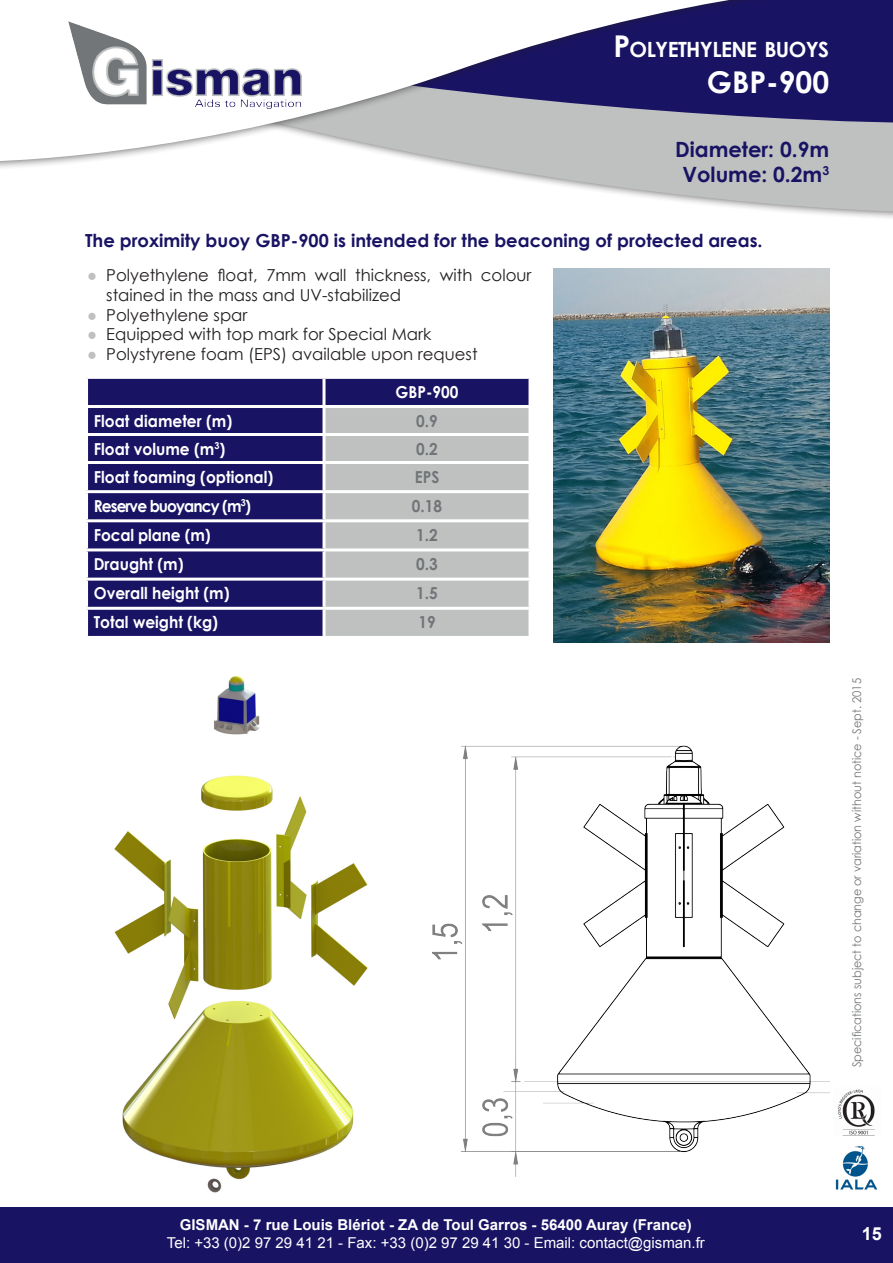
<style>
.page{position:relative;width:893px;height:1263px;background:#fff}
.page>*{position:absolute;margin:0;border:0;box-sizing:border-box;transform-origin:0 0}
.Style_de_paragraphe{font:700 30px "Century Gothic";color:#fff}
.t1{font:700 21px "Century Gothic";color:#191364}
.T1_gauche_haut{font:700 21px "Century Gothic";letter-spacing:-.03em;color:#fff}
.Chapeau{font:700 18px "Century Gothic";color:#191364}
.t2{font:700 18px "Arial";color:#fff}
.t3{font:16.5px/19.8px "Century Gothic";color:#231f20}
.t4{font:700 16.5px "Century Gothic";color:#fff;scale:.93 1}
.t5{font:700 16.5px "Century Gothic";color:#727578;scale:.93 1}
.t6{font:700 16.5px "Century Gothic";letter-spacing:-.06em;color:#fff;scale:.93 1}
.t7{font:15px "Arial";color:#fff}
.t8{font:700 15px "Arial";color:#fff}
.t9{font:12px "Century Gothic";color:#727578;scale:.93 1}
.s1{font-size:30px}
.s2{color:#bfc1c1}
</style>
<div class="page">
<div style="left:0;top:1208px;width:893px;height:55px;background:#191364"></div>
<svg style="left:479px;top:171px;width:414px;height:42px;fill:#bfc1c1"></svg>
<div style="left:0;top:0;width:893px;height:171px;background:#231f20;opacity:.75"></div>
<svg style="left:0;top:0;width:893px;height:162px"></svg>
<img style="left:68px;top:21px;width:234px;height:88px">
<img style="left:838px;top:1089px;width:37px;height:47px">
<img style="left:835px;top:1146px;width:43px;height:44px">
<img style="left:554px;top:269px;width:276px;height:374px">
<img style="left:432px;top:745px;width:397px;height:432px">
<img style="left:114px;top:676px;width:254px;height:517px">
<div style="left:88px;top:379px;width:440px;height:257px;background:#191364"></div>
<div style="left:326px;top:408px;width:202px;height:228px;background:#bfc1c1"></div>
<div style="left:326px;top:522px;width:202px;height:85px;background:#bfc1c1"></div>
<svg style="left:322px;top:379px;width:4px;height:26px"></svg>
<hr style="left:85px;top:405px;width:239px;height:3px;background:#fff">
<hr style="left:324px;top:405px;width:207px;height:3px;background:#fff">
<svg style="left:322px;top:408px;width:4px;height:25px"></svg>
<hr style="left:85px;top:433px;width:239px;height:3px;background:#fff">
<hr style="left:324px;top:433px;width:207px;height:3px;background:#fff">
<svg style="left:322px;top:436px;width:4px;height:25px"></svg>
<hr style="left:85px;top:461px;width:239px;height:3px;background:#fff">
<hr style="left:324px;top:461px;width:207px;height:3px;background:#fff">
<svg style="left:322px;top:464px;width:4px;height:26px"></svg>
<hr style="left:85px;top:490px;width:239px;height:3px;background:#fff">
<hr style="left:324px;top:490px;width:207px;height:3px;background:#fff">
<svg style="left:322px;top:493px;width:4px;height:26px"></svg>
<hr style="left:85px;top:519px;width:239px;height:3px;background:#fff">
<hr style="left:324px;top:519px;width:207px;height:3px;background:#fff">
<svg style="left:322px;top:522px;width:4px;height:26px"></svg>
<hr style="left:85px;top:548px;width:239px;height:3px;background:#fff">
<hr style="left:324px;top:548px;width:207px;height:3px;background:#fff">
<svg style="left:322px;top:551px;width:4px;height:27px"></svg>
<hr style="left:85px;top:578px;width:239px;height:3px;background:#fff">
<hr style="left:324px;top:578px;width:207px;height:3px;background:#fff">
<svg style="left:322px;top:581px;width:4px;height:26px"></svg>
<hr style="left:85px;top:607px;width:239px;height:3px;background:#fff">
<hr style="left:324px;top:607px;width:207px;height:3px;background:#fff">
<svg style="left:322px;top:610px;width:4px;height:26px"></svg>
<p class="T1_gauche_haut" style="left:613px;top:33px;width:217px"><span class="s1">P</span>OLYETHYLENE BUOYS</p>
<p class="Style_de_paragraphe" style="left:707px;top:59px;width:20px">GBP</p>
<p class="Style_de_paragraphe" style="left:766px;top:59px;width:64px">-900</p>
<p class="t1" style="left:675px;top:133px;width:156px">Diameter: 0.9m</p>
<p class="t1" style="left:682px;top:158px;width:148px">Volume: 0.2m<sup>3</sup></p>
<p class="Chapeau" style="left:85px;top:227px;width:679px">The proximity buoy GBP-900 is intended for the beaconing of protected areas.</p>
<p class="t3" style="left:106px;top:265px;width:427px;text-indent:-19px"><span class="s2">●</span> Polyethylene float, 7mm wall thickness, with colour stained in the mass and UV-stabilized</p>
<p class="t3" style="left:87px;top:304px;width:162px"><span class="s2">●</span> Polyethylene spar</p>
<p class="t3" style="left:87px;top:324px;width:346px"><span class="s2">●</span> Equipped with top mark for Special Mark</p>
<p class="t3" style="left:87px;top:344px;width:392px"><span class="s2">●</span> Polystyrene foam (EPS) available upon request</p>
<p class="t4" style="left:396px;top:379px;width:69px">GBP-900</p>
<p class="t4" style="left:94px;top:408px;width:150px">Float diameter (m)</p>
<p class="t5" style="left:416px;top:408px;width:25px">0.9</p>
<p class="t4" style="left:94px;top:436px;width:143px">Float volume (m<sup>3</sup>)</p>
<p class="t5" style="left:416px;top:436px;width:25px">0.2</p>
<p class="t4" style="left:94px;top:464px;width:195px">Float foaming (optional)</p>
<p class="t5" style="left:415px;top:464px;width:28px">EPS</p>
<p class="t6" style="left:94px;top:493px;width:171px">Reserve buoyancy (m<sup>3</sup>)</p>
<p class="t5" style="left:412px;top:493px;width:34px">0.18</p>
<p class="t4" style="left:94px;top:522px;width:127px">Focal plane (m)</p>
<p class="t5" style="left:416px;top:522px;width:25px">1.2</p>
<p class="t4" style="left:94px;top:552px;width:98px">Draught (m)</p>
<p class="t5" style="left:416px;top:552px;width:25px">0.3</p>
<p class="t4" style="left:94px;top:581px;width:147px">Overall height (m)</p>
<p class="t5" style="left:416px;top:581px;width:25px">1.5</p>
<p class="t4" style="left:94px;top:610px;width:135px">Total weight (kg)</p>
<p class="t5" style="left:418px;top:610px;width:20px">19</p>
<p class="t9" style="left:848px;top:1067px;width:420px;rotate:-90deg">Specifications subject to change or variation without notice - Sept. 2015</p>
<p class="t8" style="left:180px;top:1214px;width:514px">GISMAN - 7 rue Louis Blériot - ZA de Toul Garros - 56400 Auray (France)</p>
<p class="t7" style="left:167px;top:1232px;width:539px">Tel: +33 (0)2 97 29 41 21 - Fax: +33 (0)2 97 29 41 30 - Email: contact@gisman.fr</p>
<p class="t2" style="left:862px;top:1221px;width:22px">15</p>
</div>
